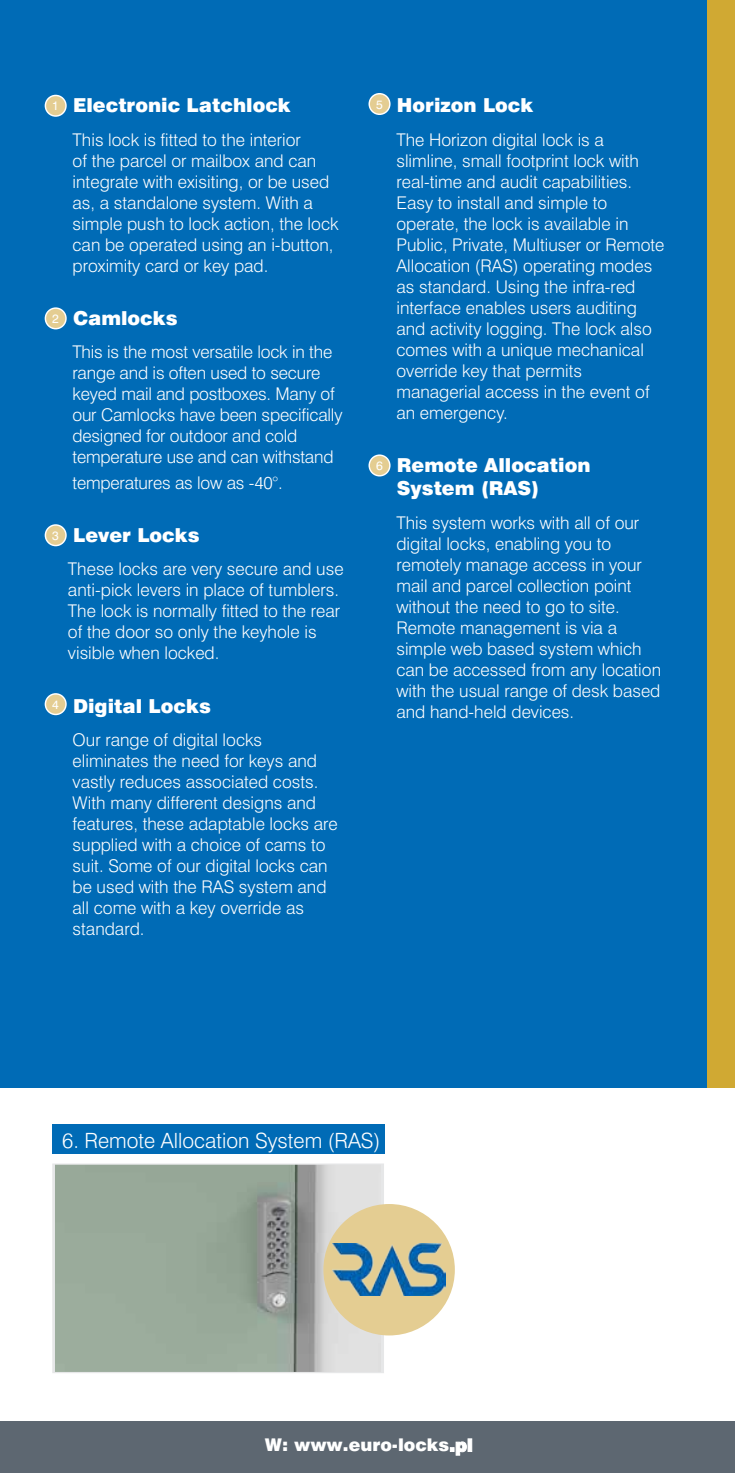
<style>
.page{position:relative;width:735px;height:1473px;background:#fff}
.page>*{position:absolute;margin:0;border:0;box-sizing:border-box;transform-origin:0 0}
.t1{font:300 21px "Swiss 721 BT";color:#fff}
.t2{font:900 19.25px/23.1px "Swiss 721 BT";color:#fff}
.t3{font:300 17.5px/21px "Swiss 721 BT";color:#fff}
.t4{font:900 17.5px "Swiss 721 BT";color:#fff}
.s1{font-weight:400;font-size:12.25px}
</style>
<div class="page">
<div style="left:0;top:0;width:734px;height:1087px;background:#006bb6"></div>
<img style="left:56px;top:1165px;width:324px;height:206px">
<div style="left:52px;top:1163px;width:332px;height:210px;border:1px solid #e6e7e8"></div>
<div style="left:52px;top:1124px;width:333px;height:30px;background:#006bb6"></div>
<div style="left:45px;top:95px;width:21px;height:21px;background:#e4cd92;border-radius:50%"></div>
<div style="left:45px;top:95px;width:22px;height:22px;border:1px solid #fff;border-radius:50%"></div>
<div style="left:45px;top:308px;width:21px;height:21px;background:#e4cd92;border-radius:50%"></div>
<div style="left:45px;top:307px;width:22px;height:22px;border:1px solid #fff;border-radius:50%"></div>
<div style="left:45px;top:525px;width:21px;height:20px;background:#e4cd92;border-radius:50%"></div>
<div style="left:45px;top:524px;width:22px;height:22px;border:1px solid #fff;border-radius:50%"></div>
<div style="left:45px;top:694px;width:21px;height:20px;background:#e4cd92;border-radius:50%"></div>
<div style="left:45px;top:693px;width:22px;height:22px;border:1px solid #fff;border-radius:50%"></div>
<div style="left:369px;top:94px;width:21px;height:20px;background:#e4cd92;border-radius:50%"></div>
<div style="left:368px;top:93px;width:22px;height:22px;border:1px solid #fff;border-radius:50%"></div>
<div style="left:369px;top:455px;width:21px;height:21px;background:#e4cd92;border-radius:50%"></div>
<div style="left:368px;top:454px;width:22px;height:22px;border:1px solid #fff;border-radius:50%"></div>
<div style="left:0;top:1421px;width:735px;height:51px;background:#5d6771"></div>
<div style="left:323px;top:1203px;width:132px;height:132px;background:#e4cd92;border-radius:50%"></div>
<img style="left:332px;top:1243px;width:113px;height:52px">
<div style="left:707px;top:0;width:28px;height:1087px;background:#d0a933"></div>
<p class="t2" style="left:52px;top:94px;width:240px"><span class="s1">1</span> Electronic Latchlock</p>
<p class="t3" style="left:73px;top:129px;width:267px">This lock is fitted to the interior<br>of the parcel or mailbox and can integrate with exisiting, or be used as, a standalone system. With a simple push to lock action, the lock can be operated using an i-button, proximity card or key pad.</p>
<p class="t2" style="left:52px;top:306px;width:127px"><span class="s1">2</span> Camlocks</p>
<p class="t3" style="left:72px;top:341px;width:271px">This is the most versatile lock in the range and is often used to secure keyed mail and postboxes. Many of our Camlocks have been specifically designed for outdoor and cold temperature use and can withstand</p>
<p class="t3" style="left:72px;top:471px;width:212px">temperatures as low as -40°.</p>
<p class="t2" style="left:52px;top:523px;width:149px"><span class="s1">3</span> Lever Locks</p>
<p class="t3" style="left:68px;top:558px;width:277px">These locks are very secure and use anti-pick levers in place of tumblers.<br>The lock is normally fitted to the rear of the door so only the keyhole is visible when locked.</p>
<p class="t2" style="left:52px;top:694px;width:160px"><sup>4</sup> Digital Locks</p>
<p class="t3" style="left:73px;top:729px;width:267px">Our range of digital locks eliminates the need for keys and vastly reduces associated costs.<br>With many different designs and features, these adaptable locks are supplied with a choice of cams to suit. Some of our digital locks can be used with the RAS system and all come with a key override as standard.</p>
<p class="t2" style="left:376px;top:94px;width:159px"><sup>5</sup> Horizon Lock</p>
<p class="t3" style="left:396px;top:129px;width:270px">The Horizon digital lock is a slimline, small footprint lock with real-time and audit capabilities.<br>Easy to install and simple to operate, the lock is available in<br>Public, Private, Multiuser or Remote<br>Allocation (RAS) operating modes as standard. Using the infra-red interface enables users auditing and activity logging. The lock also comes with a unique mechanical override key that permits managerial access in the event of an emergency.</p>
<p class="t2" style="left:397px;top:453px;width:195px;text-indent:-21px"><span class="s1">6</span> Remote Allocation<br>System (RAS)</p>
<p class="t3" style="left:396px;top:511px;width:266px">This system works with all of our digital locks, enabling you to remotely manage access in your mail and parcel collection point without the need to go to site.<br>Remote management is via a simple web based system which can be accessed from any location with the usual range of desk based and hand-held devices.</p>
<p class="t1" style="left:62px;top:1127px;width:320px">6. Remote Allocation System (RAS)</p>
<p class="t4" style="left:265px;top:1434px;width:209px">W: www.euro-locks.pl</p>
</div>
